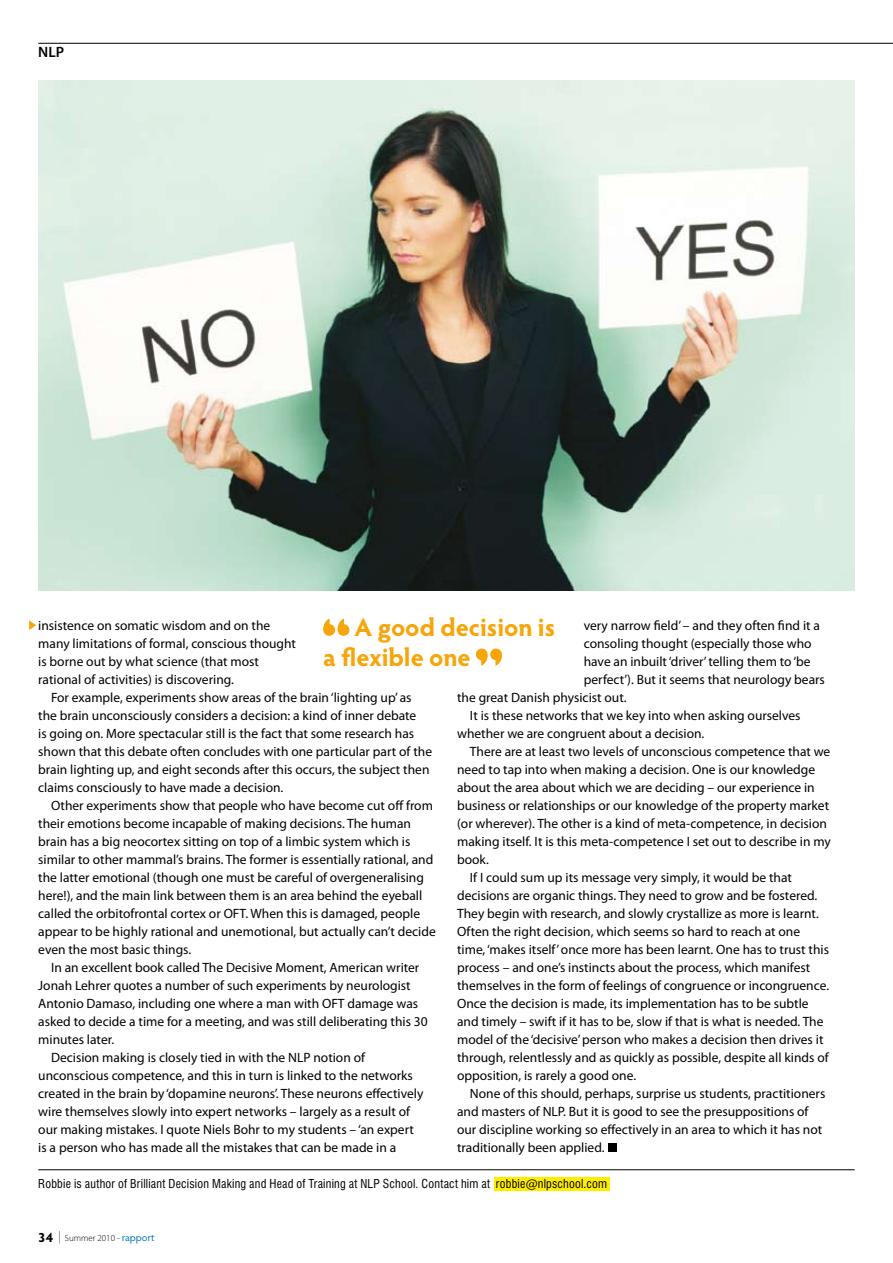
<style>
.page{position:relative;width:893px;height:1263px;background:#fff}
.page>*{position:absolute;margin:0;border:0;box-sizing:border-box;transform-origin:0 0}
.t1{font:700 25.5px/30px "Hypatia Sans Pro";color:#f6a50a}
.t2{font:600 15px "Myriad Pro";color:#000}
.t3{font:13.5px/18px "Myriad Pro";color:#000}
.t4{font:condensed 12px "Swiss 721 BT";letter-spacing:.015em;color:#000}
.t5{font:300 9px "Myriad Pro";color:#000}
.s1{font-family:"Hypatia Sans Pro";font-weight:700;font-size:13.5px}
.s2{font-family:"Hypatia Sans Pro";font-weight:200;font-size:13.5px}
.s3{font-family:"Hypatia Sans Pro";font-weight:400;font-size:10.5px;color:#07b}
</style>
<div class="page">
<div style="left:494px;top:1177px;width:116px;height:14px;background:#ffed00"></div>
<img style="left:38px;top:81px;width:817px;height:510px">
<hr style="left:38px;top:1169px;width:817px;height:1px;background:#000">
<svg style="left:323px;top:618px;width:26px;height:18px"></svg>
<svg style="left:476px;top:648px;width:26px;height:18px"></svg>
<div style="left:608px;top:1143px;width:9px;height:9px;background:#000"></div>
<svg style="left:29px;top:620px;width:7px;height:10px"></svg>
<hr style="left:38px;top:43px;width:855px;height:1px;background:#000">
<p class="t2" style="left:38px;top:42px;width:27px">NLP</p>
<h1 class="t1" style="left:323px;top:611px;width:233px;text-indent:31px">A good decision is a flexible one</h1>
<p class="t3" style="left:584px;top:616px;width:238px">very narrow field’ – and they often find it a</p>
<p class="t3" style="left:584px;top:634px;width:229px">consoling thought (especially those who</p>
<p class="t3" style="left:584px;top:652px;width:228px">have an inbuilt ‘driver’ telling them to ‘be</p>
<p class="t3" style="left:584px;top:670px;width:243px">perfect’). But it seems that neurology bears</p>
<p class="t3" style="left:457px;top:688px;width:171px">the great Danish physicist out.</p>
<p class="t3" style="left:470px;top:706px;width:332px">It is these networks that we key into when asking ourselves</p>
<p class="t3" style="left:457px;top:724px;width:249px">whether we are congruent about a decision.</p>
<p class="t3" style="left:470px;top:742px;width:362px">There are at least two levels of unconscious competence that we</p>
<p class="t3" style="left:457px;top:760px;width:359px">need to tap into when making a decision. One is our knowledge</p>
<p class="t3" style="left:457px;top:778px;width:359px">about the area about which we are deciding – our experience in</p>
<p class="t3" style="left:457px;top:796px;width:374px">business or relationships or our knowledge of the property market</p>
<p class="t3" style="left:457px;top:814px;width:371px">(or wherever). The other is a kind of meta-competence, in decision</p>
<p class="t3" style="left:457px;top:832px;width:375px">making itself. It is this meta-competence I set out to describe in my</p>
<p class="t3" style="left:457px;top:850px;width:33px">book.</p>
<p class="t3" style="left:470px;top:868px;width:324px">If I could sum up its message very simply, it would be that</p>
<p class="t3" style="left:457px;top:886px;width:362px">decisions are organic things. They need to grow and be fostered.</p>
<p class="t3" style="left:457px;top:904px;width:363px">They begin with research, and slowly crystallize as more is learnt.</p>
<p class="t3" style="left:457px;top:922px;width:345px">Often the right decision, which seems so hard to reach at one</p>
<p class="t3" style="left:457px;top:940px;width:373px">time, ‘makes itself’ once more has been learnt. One has to trust this</p>
<p class="t3" style="left:457px;top:958px;width:355px">process – and one’s instincts about the process, which manifest</p>
<p class="t3" style="left:457px;top:976px;width:373px">themselves in the form of feelings of congruence or incongruence.</p>
<p class="t3" style="left:457px;top:994px;width:353px">Once the decision is made, its implementation has to be subtle</p>
<p class="t3" style="left:457px;top:1012px;width:368px">and timely – swift if it has to be, slow if that is what is needed. The</p>
<p class="t3" style="left:457px;top:1030px;width:368px">model of the ‘decisive’ person who makes a decision then drives it</p>
<p class="t3" style="left:457px;top:1048px;width:373px">through, relentlessly and as quickly as possible, despite all kinds of</p>
<p class="t3" style="left:457px;top:1066px;width:181px">opposition, is rarely a good one.</p>
<p class="t3" style="left:470px;top:1084px;width:357px">None of this should, perhaps, surprise us students, practitioners</p>
<p class="t3" style="left:457px;top:1102px;width:353px">and masters of NLP. But it is good to see the presuppositions of</p>
<p class="t3" style="left:457px;top:1120px;width:367px">our discipline working so effectively in an area to which it has not</p>
<p class="t3" style="left:457px;top:1138px;width:149px">traditionally been applied.</p>
<p class="t3" style="left:38px;top:616px;width:259px">insistence on somatic wisdom and on the many limitations of formal, conscious thought is borne out by what science (that most rational of activities) is discovering.</p>
<p class="t3" style="left:38px;top:688px;width:395px;text-indent:13px">For example, experiments show areas of the brain ‘lighting up’ as the brain unconsciously considers a decision: a kind of inner debate<br>is going on. More spectacular still is the fact that some research has shown that this debate often concludes with one particular part of the brain lighting up, and eight seconds after this occurs, the subject then claims consciously to have made a decision.</p>
<p class="t3" style="left:38px;top:796px;width:399px;text-indent:13px">Other experiments show that people who have become cut off from their emotions become incapable of making decisions. The human brain has a big neocortex sitting on top of a limbic system which is similar to other mammal’s brains. The former is essentially rational, and the latter emotional (though one must be careful of overgeneralising here!), and the main link between them is an area behind the eyeball called the orbitofrontal cortex or OFT. When this is damaged, people appear to be highly rational and unemotional, but actually can’t decide even the most basic things.</p>
<p class="t3" style="left:51px;top:958px;width:370px">In an excellent book called The Decisive Moment, American writer</p>
<p class="t3" style="left:38px;top:976px;width:374px">Jonah Lehrer quotes a number of such experiments by neurologist</p>
<p class="t3" style="left:38px;top:994px;width:382px">Antonio Damaso, including one where a man with OFT damage was</p>
<p class="t3" style="left:38px;top:1012px;width:391px">asked to decide a time for a meeting, and was still deliberating this 30</p>
<p class="t3" style="left:38px;top:1030px;width:77px">minutes later.</p>
<p class="t3" style="left:51px;top:1048px;width:316px">Decision making is closely tied in with the NLP notion of</p>
<p class="t3" style="left:38px;top:1066px;width:376px">unconscious competence, and this in turn is linked to the networks</p>
<p class="t3" style="left:38px;top:1084px;width:387px">created in the brain by ‘dopamine neurons’. These neurons effectively</p>
<p class="t3" style="left:38px;top:1102px;width:373px">wire themselves slowly into expert networks – largely as a result of</p>
<p class="t3" style="left:38px;top:1120px;width:377px">our making mistakes. I quote Niels Bohr to my students – ‘an expert</p>
<p class="t3" style="left:38px;top:1138px;width:359px">is a person who has made all the mistakes that can be made in a</p>
<p class="t4" style="left:38px;top:1176px;width:570px">Robbie is author of Brilliant Decision Making and Head of Training at NLP School. Contact him at robbie@nlpschool.com</p>
<p class="t5" style="left:38px;top:1232px;width:118px"><span class="s1">34</span> <span class="s2">|</span> Summer 2010 - <span class="s3">rapport</span></p>
</div>
